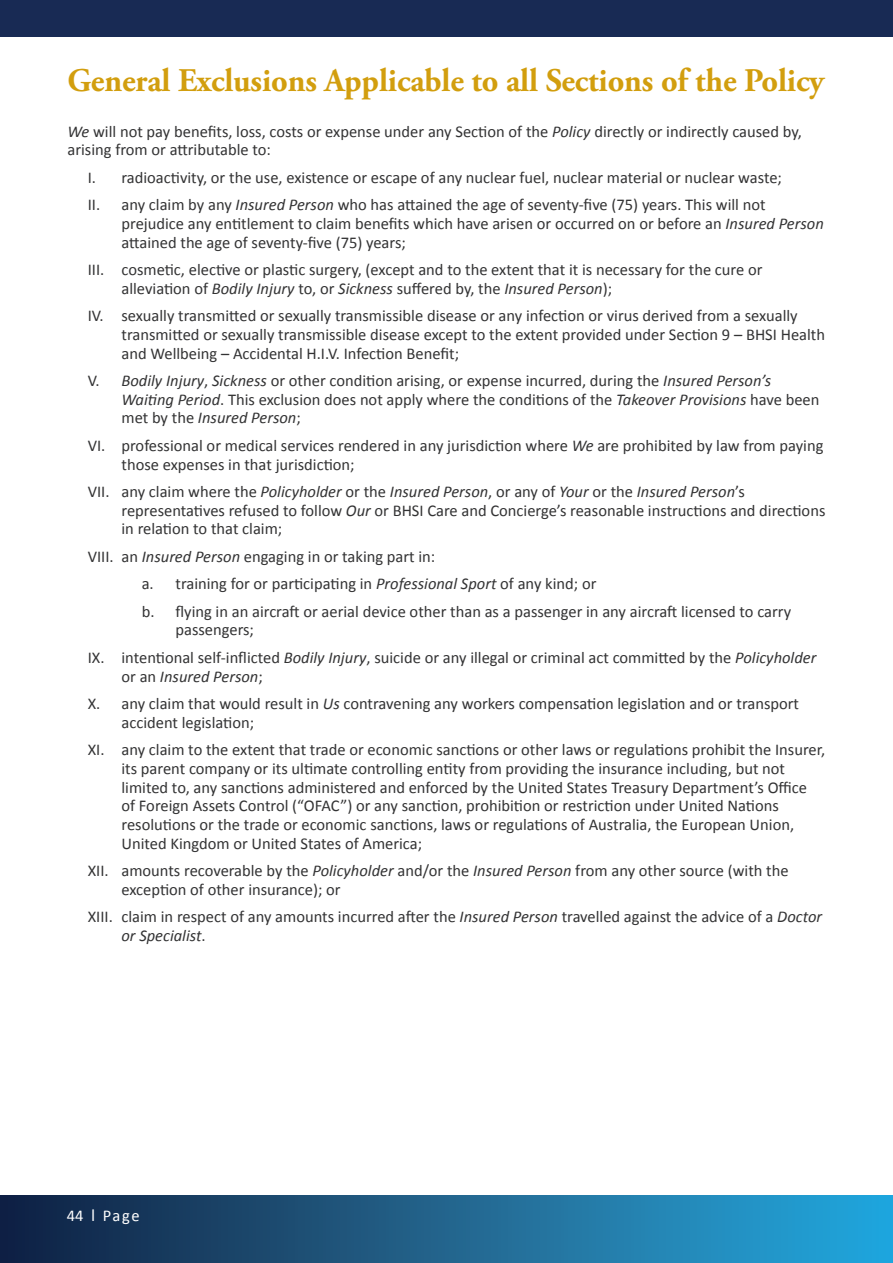
<style>
.page{position:relative;width:893px;height:1263px;background:#fff}
.page>*{position:absolute;margin:0;border:0;box-sizing:border-box;transform-origin:0 0}
.t1{font:700 33px "Adobe Garamond Pro";letter-spacing:-.005em;color:#d29e0e}
.t2{font:16.5px/18.8px "Calibri";color:#333334}
.t3{font:16.5px "Calibri";letter-spacing:.085em;color:#fff}
.s1{font-style:italic}
.s2{font-size:18.6px}
</style>
<div class="page">
<div style="left:0;top:0;width:893px;height:37px;background:#182a54"></div>
<div style="left:0;top:1195px;width:893px;height:68px;background:linear-gradient(to right,#152040,#28a9de)"></div>
<h1 class="t1" style="left:68px;top:62px;width:758px">General Exclusions Applicable to all Sections of the Policy</h1>
<p class="t2" style="left:68px;top:121px;width:736px"><span class="s1">We</span> will not pay benefits, loss, costs or expense under any Section of the <span class="s1">Policy</span> directly or indirectly caused by, arising from or attributable to:</p>
<p class="t2" style="left:88px;top:163px;width:696px;line-height:27.5px">I. radioactivity, or the use, existence or escape of any nuclear fuel, nuclear material or nuclear waste;<br>II. any claim by any <span class="s1">Insured Person</span> who has attained the age of seventy-five (75) years. This will not</p>
<p class="t2" style="left:121px;top:213px;width:704px">prejudice any entitlement to claim benefits which have arisen or occurred on or before an <span class="s1">Insured Person </span>attained the age of seventy-five (75) years;</p>
<p class="t2" style="left:121px;top:260px;width:642px;text-indent:-34px">III. cosmetic, elective or plastic surgery, (except and to the extent that it is necessary for the cure or alleviation of <span class="s1">Bodily Injury</span> to, or <span class="s1">Sickness</span> suffered by, the <span class="s1">Insured Person</span>);</p>
<p class="t2" style="left:121px;top:306px;width:705px;text-indent:-34px">IV. sexually transmitted or sexually transmissible disease or any infection or virus derived from a sexually transmitted or sexually transmissible disease except to the extent provided under Section 9 – BHSI Health and Wellbeing – Accidental H.I.V. Infection Benefit;</p>
<p class="t2" style="left:121px;top:371px;width:699px;text-indent:-34px">V. <span class="s1">Bodily Injury</span>, <span class="s1">Sickness</span> or other condition arising, or expense incurred, during the <span class="s1">Insured Person’s<br>Waiting Period</span>. This exclusion does not apply where the conditions of the <span class="s1">Takeover Provisions</span> have been met by the <span class="s1">Insured Person</span>;</p>
<p class="t2" style="left:121px;top:435px;width:703px;text-indent:-34px">VI. professional or medical services rendered in any jurisdiction where <span class="s1">We</span> are prohibited by law from paying those expenses in that jurisdiction;</p>
<p class="t2" style="left:121px;top:482px;width:705px;text-indent:-34px">VII. any claim where the <span class="s1">Policyholder</span> or the <span class="s1">Insured Person</span>, or any of <span class="s1">Your</span> or the <span class="s1">Insured Person</span>’s representatives refused to follow <span class="s1">Our</span> or BHSI Care and Concierge’s reasonable instructions and directions in relation to that claim;</p>
<p class="t2" style="left:142px;top:542px;width:651px;line-height:27.5px;text-indent:-54px">VIII. an <span class="s1">Insured Person</span> engaging in or taking part in:<br>a. training for or participating in <span class="s1">Professional Sport</span> of any kind; or<br>b. flying in an aircraft or aerial device other than as a passenger in any aircraft licensed to carry</p>
<p class="t2" style="left:88px;top:616px;width:730px;line-height:27.5px;text-indent:88px">passengers;<br>IX. intentional self-inflicted <span class="s1">Bodily Injury</span>, suicide or any illegal or criminal act committed by the <span class="s1">Policyholder</span></p>
<p class="t2" style="left:88px;top:662px;width:713px;line-height:27.5px;text-indent:34px">or an <span class="s1">Insured Person</span>;<br>X. any claim that would result in <span class="s1">Us</span> contravening any workers compensation legislation and or transport</p>
<p class="t2" style="left:88px;top:708px;width:739px;line-height:27.5px;text-indent:34px">accident legislation;<br>XI. any claim to the extent that trade or economic sanctions or other laws or regulations prohibit the Insurer,</p>
<p class="t2" style="left:121px;top:758px;width:687px">its parent company or its ultimate controlling entity from providing the insurance including, but not limited to, any sanctions administered and enforced by the United States Treasury Department’s Office of Foreign Assets Control (“OFAC”) or any sanction, prohibition or restriction under United Nations resolutions or the trade or economic sanctions, laws or regulations of Australia, the European Union, United Kingdom or United States of America;</p>
<p class="t2" style="left:121px;top:861px;width:669px;text-indent:-34px">XII. amounts recoverable by the <span class="s1">Policyholder</span> and/or the <span class="s1">Insured Person</span> from any other source (with the exception of other insurance); or</p>
<p class="t2" style="left:121px;top:907px;width:702px;text-indent:-34px">XIII. claim in respect of any amounts incurred after the <span class="s1">Insured Person</span> travelled against the advice of a <span class="s1">Doctor or Specialist</span>.</p>
<p class="t3" style="left:67px;top:1204px;width:74px">44 <span class="s2">I</span> Page</p>
</div>
